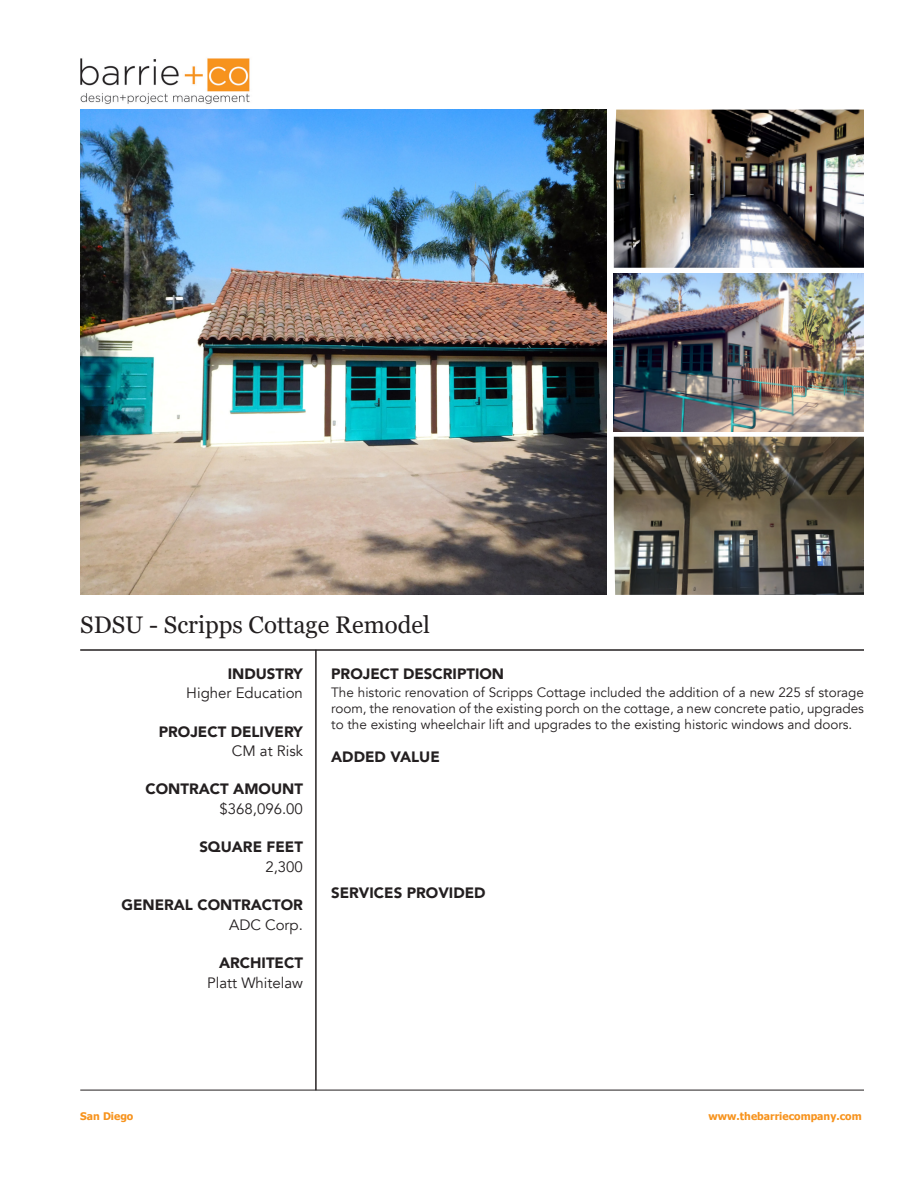
<style>
.page{position:relative;width:918px;height:1188px;background:#fff}
.page>*{position:absolute;margin:0;border:0;box-sizing:border-box;transform-origin:0 0}
.t1{font:24px "Georgia";color:#231f20}
.t2{font:900 15px "Avenir";color:#231f20}
.t3{font:15px "Avenir";color:#231f20}
.t4{font:13.5px/16.2px "Avenir";color:#231f20;text-align:justify}
.t5{font:700 10.5px "Tahoma";color:#f7931d}
</style>
<div class="page">
<img style="left:80px;top:58px;width:174px;height:52px">
<hr style="left:80px;top:1090px;width:784px;height:1px;background:#231f20">
<hr style="left:80px;top:650px;width:784px;height:1px;background:#231f20">
<hr style="left:316px;top:650px;width:1px;height:440px;background:#231f20">
<img style="left:80px;top:110px;width:527px;height:485px">
<img style="left:614px;top:110px;width:250px;height:158px">
<img style="left:614px;top:273px;width:250px;height:158px">
<img style="left:614px;top:437px;width:250px;height:158px">
<h1 class="t1" style="left:80px;top:610px;width:351px">SDSU - Scripps Cottage Remodel</h1>
<p class="t2" style="left:228px;top:661px;width:77px">INDUSTRY</p>
<p class="t3" style="left:186px;top:684px;width:118px">Higher Education</p>
<p class="t2" style="left:159px;top:718px;width:146px">PROJECT DELIVERY</p>
<p class="t3" style="left:232px;top:742px;width:73px">CM at Risk</p>
<p class="t2" style="left:146px;top:776px;width:159px">CONTRACT AMOUNT</p>
<p class="t3" style="left:220px;top:800px;width:85px">$368,096.00</p>
<p class="t2" style="left:199px;top:834px;width:105px">SQUARE FEET</p>
<p class="t3" style="left:265px;top:858px;width:39px">2,300</p>
<p class="t2" style="left:121px;top:892px;width:183px">GENERAL CONTRACTOR</p>
<p class="t3" style="left:229px;top:916px;width:75px">ADC Corp.</p>
<p class="t2" style="left:219px;top:950px;width:85px">ARCHITECT</p>
<p class="t3" style="left:207px;top:974px;width:97px">Platt Whitelaw</p>
<p class="t2" style="left:331px;top:661px;width:175px">PROJECT DESCRIPTION</p>
<p class="t4" style="left:331px;top:684px;width:534px">The historic renovation of Scripps Cottage included the addition of a new 225 sf storage room, the renovation of the existing porch on the cottage, a new concrete patio, upgrades to the existing wheelchair lift and upgrades to the existing historic windows and doors.</p>
<p class="t2" style="left:331px;top:744px;width:110px">ADDED VALUE</p>
<p class="t2" style="left:331px;top:879px;width:156px">SERVICES PROVIDED</p>
<p class="t5" style="left:80px;top:1108px;width:55px">San Diego</p>
<p class="t5" style="left:709px;top:1108px;width:155px">www.thebarriecompany.com</p>
</div>
